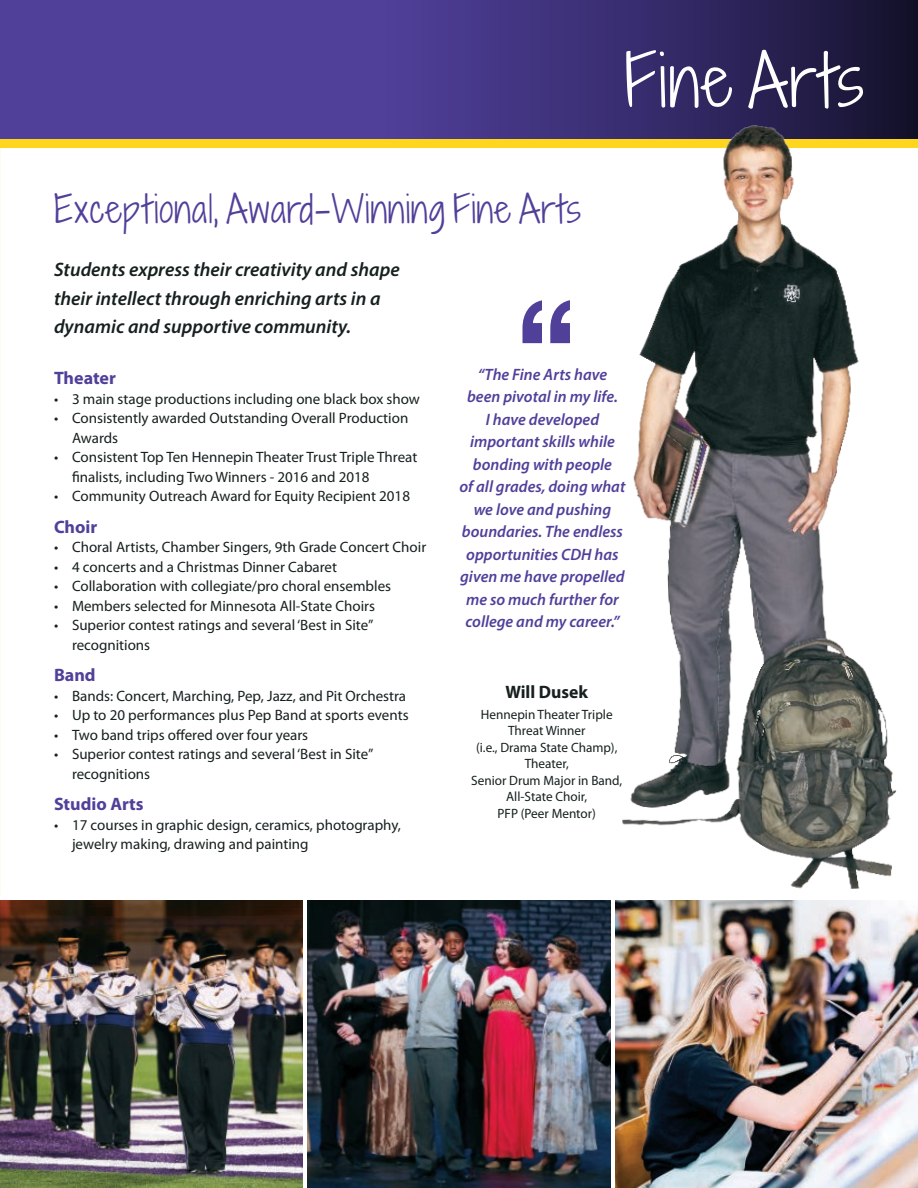
<style>
.page{position:relative;width:918px;height:1188px;background:#fff}
.page>*{position:absolute;margin:0;border:0;box-sizing:border-box;transform-origin:0 0}
.t1{font:700 156.75px "Apple SD Gothic Neo";color:#51409a}
.t2{font:67.5px "Shadows Into Light Two";letter-spacing:.03em;color:#fff}
.t3{font:36px "Shadows Into Light Two";letter-spacing:.03em;color:#51409a}
.t4{font:italic 600 19.5px/28.5px "Myriad Pro";color:#16201f}
.t5{font:700 18px "Myriad Pro";color:#51409a}
.t6{font:700 18px "Myriad Pro";color:#16201f}
.t7{font:italic 600 16.5px/22.5px "Myriad Pro";color:#51409a;text-align:center}
.t8{font:15px/19.5px "Myriad Pro";color:#16201f}
.t9{font:13.5px/16.5px "Myriad Pro";color:#16201f;text-align:center}
</style>
<div class="page">
<div style="left:0;top:0;width:918px;height:144px;background:#51409a"></div>
<div style="left:381px;top:0;width:537px;height:144px;background:linear-gradient(to right,#53419f,#161330)"></div>
<div style="left:0;top:140px;width:918px;height:8px;background:#ffd61e"></div>
<img style="left:0;top:900px;width:303px;height:288px">
<img style="left:308px;top:900px;width:302px;height:288px">
<img style="left:615px;top:902px;width:303px;height:286px">
<img style="left:456px;top:13px;width:462px;height:889px">
<h2 class="t2" style="left:624px;top:32px;width:241px">Fine Arts</h2>
<h3 class="t3" style="left:54px;top:183px;width:528px">Exceptional, Award-Winning Fine Arts</h3>
<h3 class="t4" style="left:54px;top:255px;width:347px">Students express their creativity and shape their intellect through enriching arts in a dynamic and supportive community.</h3>
<p class="t5" style="left:54px;top:366px;width:63px">Theater</p>
<p class="t8" style="left:54px;top:389px;width:367px">• 3 main stage productions including one black box show</p>
<p class="t8" style="left:72px;top:408px;width:338px;text-indent:-18px">• Consistently awarded Outstanding Overall Production<br>Awards</p>
<p class="t8" style="left:72px;top:447px;width:347px;text-indent:-18px">• Consistent Top Ten Hennepin Theater Trust Triple Threat finalists, including Two Winners - 2016 and 2018</p>
<p class="t8" style="left:54px;top:486px;width:358px">• Community Outreach Award for Equity Recipient 2018</p>
<p class="t5" style="left:54px;top:515px;width:45px">Choir</p>
<p class="t8" style="left:54px;top:537px;width:374px">• Choral Artists, Chamber Singers, 9th Grade Concert Choir</p>
<p class="t8" style="left:54px;top:557px;width:285px">• 4 concerts and a Christmas Dinner Cabaret</p>
<p class="t8" style="left:54px;top:576px;width:339px">• Collaboration with collegiate/pro choral ensembles</p>
<p class="t8" style="left:54px;top:596px;width:323px">• Members selected for Minnesota All-State Choirs</p>
<p class="t8" style="left:72px;top:615px;width:303px;text-indent:-18px">• Superior contest ratings and several ‘Best in Site” recognitions</p>
<p class="t5" style="left:54px;top:663px;width:43px">Band</p>
<p class="t8" style="left:54px;top:686px;width:354px">• Bands: Concert, Marching, Pep, Jazz, and Pit Orchestra</p>
<p class="t8" style="left:54px;top:705px;width:356px">• Up to 20 performances plus Pep Band at sports events</p>
<p class="t8" style="left:54px;top:725px;width:256px">• Two band trips offered over four years</p>
<p class="t8" style="left:72px;top:744px;width:303px;text-indent:-18px">• Superior contest ratings and several ‘Best in Site” recognitions</p>
<p class="t5" style="left:54px;top:792px;width:91px">Studio Arts</p>
<p class="t8" style="left:72px;top:815px;width:330px;text-indent:-18px">• 17 courses in graphic design, ceramics, photography, jewelry making, drawing and painting</p>
<h1 class="t1" style="left:509px;top:289px;width:68px">“</h1>
<p class="t7" style="left:460px;top:362px;width:167px">“The Fine Arts have been pivotal in my life.<br>I have developed important skills while bonding with people<br>of all grades, doing what we love and pushing boundaries. The endless opportunities CDH has given me have propelled me so much further for college and my career.”</p>
<p class="t6" style="left:506px;top:680px;width:84px">Will Dusek</p>
<p class="t9" style="left:471px;top:706px;width:153px">Hennepin Theater Triple<br>Threat Winner<br>(i.e., Drama State Champ),<br>Theater,<br>Senior Drum Major in Band,<br>All-State Choir,<br>PFP (Peer Mentor)</p>
</div>
